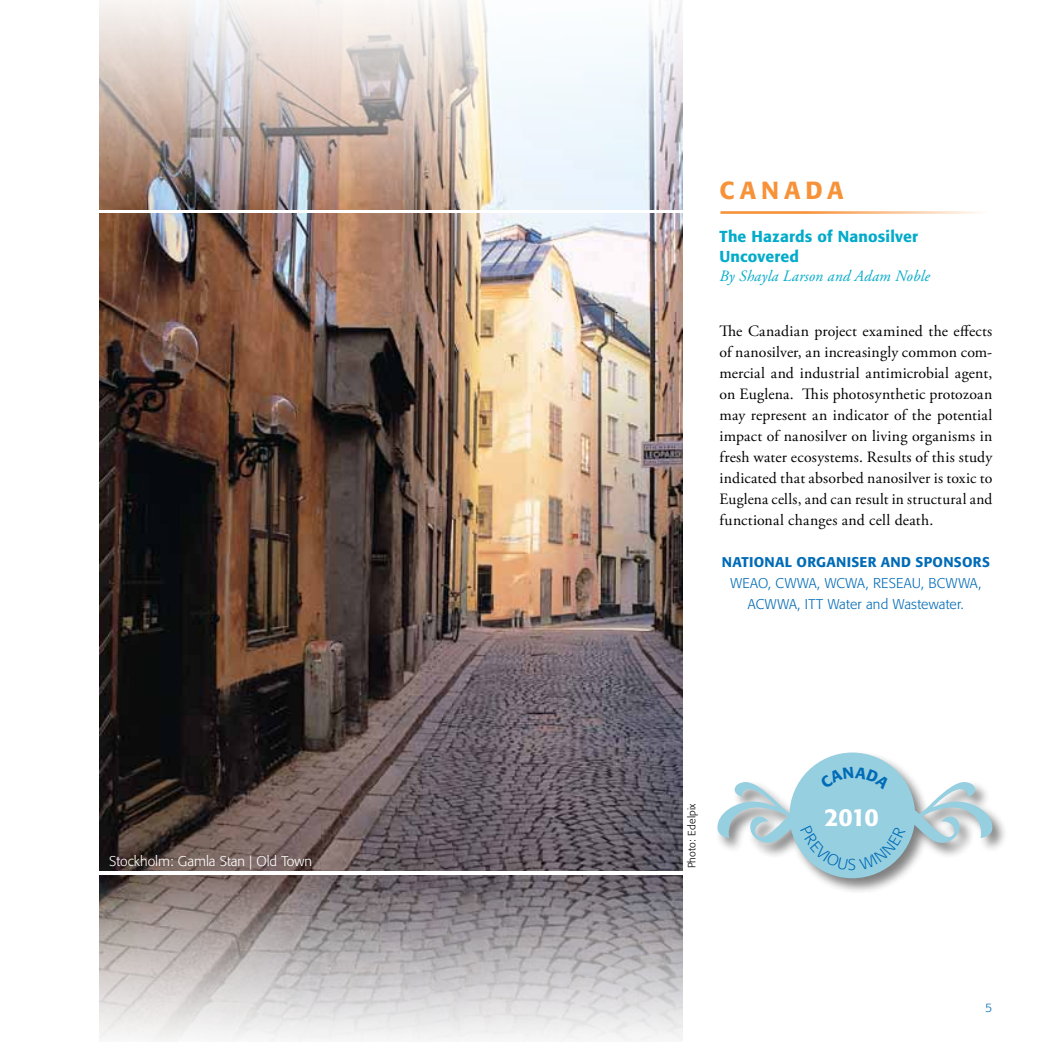
<style>
.page{position:relative;width:1042px;height:1042px;background:#fff}
.page>*{position:absolute;margin:0;border:0;box-sizing:border-box;transform-origin:0 0}
.t1{font:500 24.5px "Formata";color:#f79239}
.t2{font:500 24.5px "Formata";color:#fff}
.t3{font:15.75px/21px "Adobe Garamond Pro";letter-spacing:.02em;color:#000;text-align:justify}
.t4{font:500 15.75px/19.2px "Formata";letter-spacing:.01em;color:#03abca}
.t5{font:italic 15.75px "Adobe Garamond Pro";letter-spacing:.01em;color:#03abca}
.t6{font:300 14px/21px "Formata";letter-spacing:.015em;color:#006bb6;text-align:center}
.t7{font:500 14px "Formata";letter-spacing:.02em;color:#006bb6}
.t8{font:300 14px "Formata";color:#fff}
.t9{font:300 12.25px "Formata";color:#006bb6}
.t10{font:300 10.5px "Formata";letter-spacing:.02em;color:#000}
</style>
<div class="page">
<img style="left:99px;top:0;width:583px;height:209px">
<img style="left:99px;top:876px;width:583px;height:165px">
<div style="left:715px;top:750px;width:293px;height:144px;background:#000;opacity:.5"></div>
<div style="left:789px;top:752px;width:126px;height:126px;background:#96cfe0;border-radius:50%"></div>
<hr style="left:720px;top:211px;width:272px;height:3px;background:#f79239">
<img style="left:99px;top:213px;width:583px;height:658px">
<svg style="left:717px;top:767px;width:275px;height:104px"></svg>
<p class="t8" style="left:109px;top:852px;width:204px">Stockholm: Gamla Stan | Old Town</p>
<h1 class="t1" style="left:719px;top:175px;width:22px">CANADA</h1>
<p class="t4" style="left:719px;top:227px;width:200px">The Hazards of Nanosilver<br>Uncovered</p>
<p class="t5" style="left:719px;top:266px;width:212px">By Shayla Larson and Adam Noble</p>
<p class="t3" style="left:719px;top:321px;width:274px">The Canadian project examined the effects of nanosilver, an increasingly common com&shy;mercial and industrial antimicrobial agent, on Euglena. This photosynthetic protozoan may represent an indicator of the potential impact of nanosilver on living organisms in fresh water ecosystems. Results of this study indicated that absorbed nanosilver is toxic to Euglena cells, and can result in structural and functional changes and cell death.</p>
<p class="t7" style="left:722px;top:553px;width:270px">National organiser and sponsors</p>
<p class="t6" style="left:730px;top:573px;width:252px">WEAO, CWWA, WCWA, RESEAU, BCWWA,<br>ACWWA, ITT Water and Wastewater.</p>
<p class="t10" style="left:685px;top:868px;width:67px;rotate:-90deg">Photo: Edelpix</p>
<h1 class="t2" style="left:824px;top:802px;width:56px">2010</h1>
<p class="t9" style="left:985px;top:1000px;width:9px">5</p>
</div>
